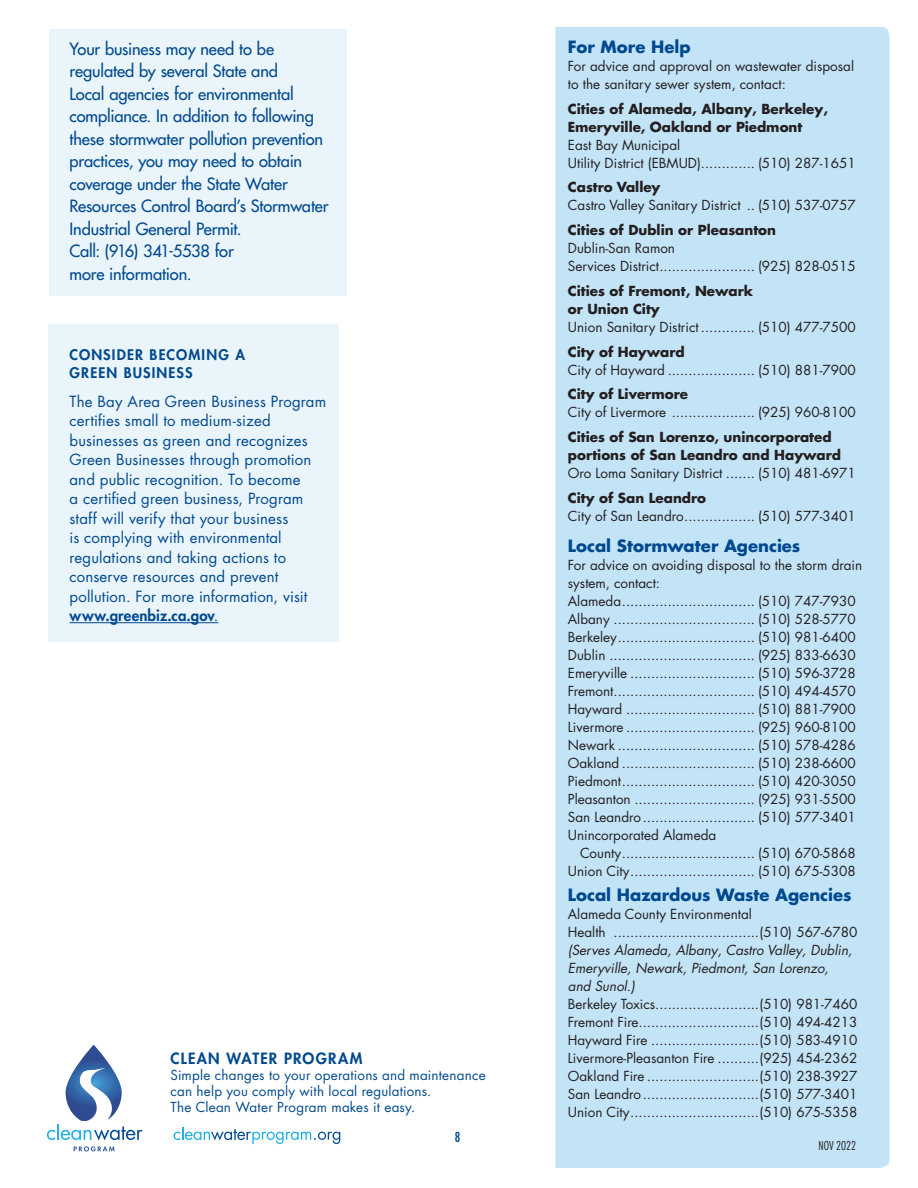
<style>
.page{position:relative;width:918px;height:1188px;background:#fff}
.page>*{position:absolute;margin:0;border:0;box-sizing:border-box;transform-origin:0 0}
._8_Bold_Blue_Bodycop{font:500 16.5px/22.5px "Futura LT Pro";letter-spacing:-.005em;color:#01498e}
._7_Subhed_level_2{font:700 16.5px "Futura LT Pro";color:#01498e}
.headline5{font:800 15.15px "Futura LT Pro";letter-spacing:.08em;color:#01498e}
._10_SanSerif_Body_Co{font:15px/19.5px "Futura LT Pro";letter-spacing:.01em;color:#01498e}
.headline5-2{font:800 14.25px/18px "Futura LT Pro";letter-spacing:.08em;color:#01498e}
._12_contact_tab{font:13.5px/18px "Futura LT Pro";color:#231f20}
.resource{font:13.5px/18px "Futura LT Pro";color:#231f20}
._11_Resource_Body{font:700 13.5px/18px "Futura LT Pro";color:#231f20}
._10_SanSerif_Body_Co-2{font:13.5px/16.2px "Futura LT Pro";letter-spacing:.015em;color:#01498e}
.resource-2{font:italic 13.5px/18px "Futura LT Pro";color:#231f20}
.t1{font:500 condensed 13.5px "Futura LT Pro";color:#01498e}
.Bullet_1{font:300 condensed 12px "Futura LT Pro";color:#231f20}
.s1{font-weight:800}
</style>
<div class="page">
<div style="left:49px;top:29px;width:298px;height:266px;background:#eaf5fb"></div>
<div style="left:49px;top:324px;width:290px;height:318px;background:#eaf5fb"></div>
<hr style="left:70px;top:622px;width:149px;height:1px;background:#01498e">
<svg style="left:47px;top:1045px;width:96px;height:95px"></svg>
<svg style="left:74px;top:1146px;width:41px;height:5px"></svg>
<svg style="left:174px;top:1127px;width:166px;height:17px"></svg>
<div style="left:555px;top:27px;width:335px;height:1141px;background:#c3e3f6"></div>
<p class="_8_Bold_Blue_Bodycop" style="left:70px;top:37px;width:261px">Your business may need to be regulated by several State and<br>Local agencies for environmental compliance. In addition to following these stormwater pollution prevention practices, you may need to obtain coverage under the State Water<br>Resources Control Board’s Stormwater<br>Industrial General Permit.<br>Call: (916) 341-5538 for<br>more information.</p>
<p class="headline5-2" style="left:70px;top:345px;width:177px">CONSIDER BECOMING A<br>GREEN BUSINESS</p>
<p class="_10_SanSerif_Body_Co" style="left:70px;top:391px;width:258px">The Bay Area Green Business Program certifies small to medium-sized businesses as green and recognizes Green Businesses through promotion and public recognition. To become<br>a certified green business, Program staff will verify that your business<br>is complying with environmental regulations and taking actions to conserve resources and prevent pollution. For more information, visit <span class="s1">www.greenbiz.ca.gov</span>.</p>
<p class="headline5" style="left:171px;top:1046px;width:194px">CLEAN WATER PROGRAM</p>
<p class="_10_SanSerif_Body_Co-2" style="left:171px;top:1066px;width:317px">Simple changes to your operations and maintenance can help you comply with local regulations.<br>The Clean Water Program makes it easy.</p>
<p class="t1" style="left:455px;top:1128px;width:7px">8</p>
<p class="_7_Subhed_level_2" style="left:568px;top:34px;width:124px">For More Help</p>
<p class="resource" style="left:568px;top:57px;width:288px">For advice and approval on wastewater disposal to the sanitary sewer system, contact:</p>
<p class="_11_Resource_Body" style="left:568px;top:99px;width:262px">Cities of Alameda, Albany, Berkeley,<br>Emeryville, Oakland or Piedmont</p>
<p class="_12_contact_tab" style="left:568px;top:135px;width:290px">East Bay Municipal<br>Utility District (EBMUD)............. (510) 287-1651</p>
<p class="_11_Resource_Body" style="left:568px;top:178px;width:94px">Castro Valley</p>
<p class="_12_contact_tab" style="left:568px;top:196px;width:290px">Castro Valley Sanitary District .. (510) 537-0757</p>
<p class="_11_Resource_Body" style="left:568px;top:221px;width:210px">Cities of Dublin or Pleasanton</p>
<p class="_12_contact_tab" style="left:568px;top:239px;width:290px">Dublin-San Ramon<br>Services District....................... (925) 828-0515</p>
<p class="_11_Resource_Body" style="left:568px;top:281px;width:187px">Cities of Fremont, Newark or Union City</p>
<p class="_12_contact_tab" style="left:568px;top:318px;width:290px">Union Sanitary District ............. (510) 477-7500</p>
<p class="_11_Resource_Body" style="left:568px;top:342px;width:118px">City of Hayward</p>
<p class="_12_contact_tab" style="left:568px;top:360px;width:290px">City of Hayward ..................... (510) 881-7900</p>
<p class="_11_Resource_Body" style="left:568px;top:385px;width:122px">City of Livermore</p>
<p class="_12_contact_tab" style="left:568px;top:403px;width:290px">City of Livermore .................... (925) 960-8100</p>
<p class="_11_Resource_Body" style="left:568px;top:428px;width:275px">Cities of San Lorenzo, unincorporated portions of San Leandro and Hayward</p>
<p class="_12_contact_tab" style="left:568px;top:464px;width:290px">Oro Loma Sanitary District ....... (510) 481-6971</p>
<p class="_11_Resource_Body" style="left:568px;top:488px;width:140px">City of San Leandro</p>
<p class="_12_contact_tab" style="left:568px;top:507px;width:290px">City of San Leandro................. (510) 577-3401</p>
<p class="_7_Subhed_level_2" style="left:568px;top:533px;width:234px">Local Stormwater Agencies</p>
<p class="resource" style="left:568px;top:556px;width:296px">For advice on avoiding disposal to the storm drain system, contact:</p>
<p class="_12_contact_tab" style="left:568px;top:592px;width:290px">Alameda................................ (510) 747-7930</p>
<p class="_12_contact_tab" style="left:568px;top:610px;width:290px">Albany .................................. (510) 528-5770</p>
<p class="_12_contact_tab" style="left:568px;top:628px;width:290px">Berkeley................................. (510) 981-6400</p>
<p class="_12_contact_tab" style="left:568px;top:646px;width:290px">Dublin ................................... (925) 833-6630</p>
<p class="_12_contact_tab" style="left:568px;top:664px;width:290px">Emeryville .............................. (510) 596-3728</p>
<p class="_12_contact_tab" style="left:568px;top:682px;width:290px">Fremont.................................. (510) 494-4570</p>
<p class="_12_contact_tab" style="left:568px;top:700px;width:290px">Hayward ............................... (510) 881-7900</p>
<p class="_12_contact_tab" style="left:568px;top:718px;width:290px">Livermore ............................... (925) 960-8100</p>
<p class="_12_contact_tab" style="left:568px;top:736px;width:290px">Newark ................................. (510) 578-4286</p>
<p class="_12_contact_tab" style="left:568px;top:754px;width:290px">Oakland ................................ (510) 238-6600</p>
<p class="_12_contact_tab" style="left:568px;top:772px;width:290px">Piedmont................................ (510) 420-3050</p>
<p class="_12_contact_tab" style="left:568px;top:790px;width:290px">Pleasanton ............................. (925) 931-5500</p>
<p class="_12_contact_tab" style="left:568px;top:808px;width:290px">San Leandro........................... (510) 577-3401</p>
<p class="_12_contact_tab" style="left:580px;top:826px;width:277px;text-indent:-12px">Unincorporated Alameda<br>County................................ (510) 670-5868</p>
<p class="_12_contact_tab" style="left:568px;top:862px;width:290px">Union City.............................. (510) 675-5308</p>
<p class="_7_Subhed_level_2" style="left:568px;top:882px;width:285px">Local Hazardous Waste Agencies</p>
<p class="resource" style="left:568px;top:905px;width:291px">Alameda County Environmental<br>Health ...................................(510) 567-6780</p>
<p class="resource-2" style="left:568px;top:941px;width:286px">(Serves Alameda, Albany, Castro Valley, Dublin,</p>
<p class="resource-2" style="left:568px;top:959px;width:262px">Emeryville, Newark, Piedmont, San Lorenzo, and Sunol.)</p>
<p class="resource" style="left:568px;top:995px;width:291px">Berkeley Toxics.........................(510) 981-7460</p>
<p class="resource" style="left:568px;top:1013px;width:291px">Fremont Fire.............................(510) 494-4213</p>
<p class="resource" style="left:568px;top:1031px;width:291px">Hayward Fire ..........................(510) 583-4910</p>
<p class="resource" style="left:568px;top:1049px;width:291px">Livermore-Pleasanton Fire ..........(925) 454-2362</p>
<p class="resource" style="left:568px;top:1067px;width:291px">Oakland Fire ...........................(510) 238-3927</p>
<p class="resource" style="left:568px;top:1085px;width:291px">San Leandro............................(510) 577-3401</p>
<p class="resource" style="left:568px;top:1103px;width:291px">Union City...............................(510) 675-5358</p>
<p class="Bullet_1" style="left:819px;top:1138px;width:39px">NOV 2022</p>
</div>
